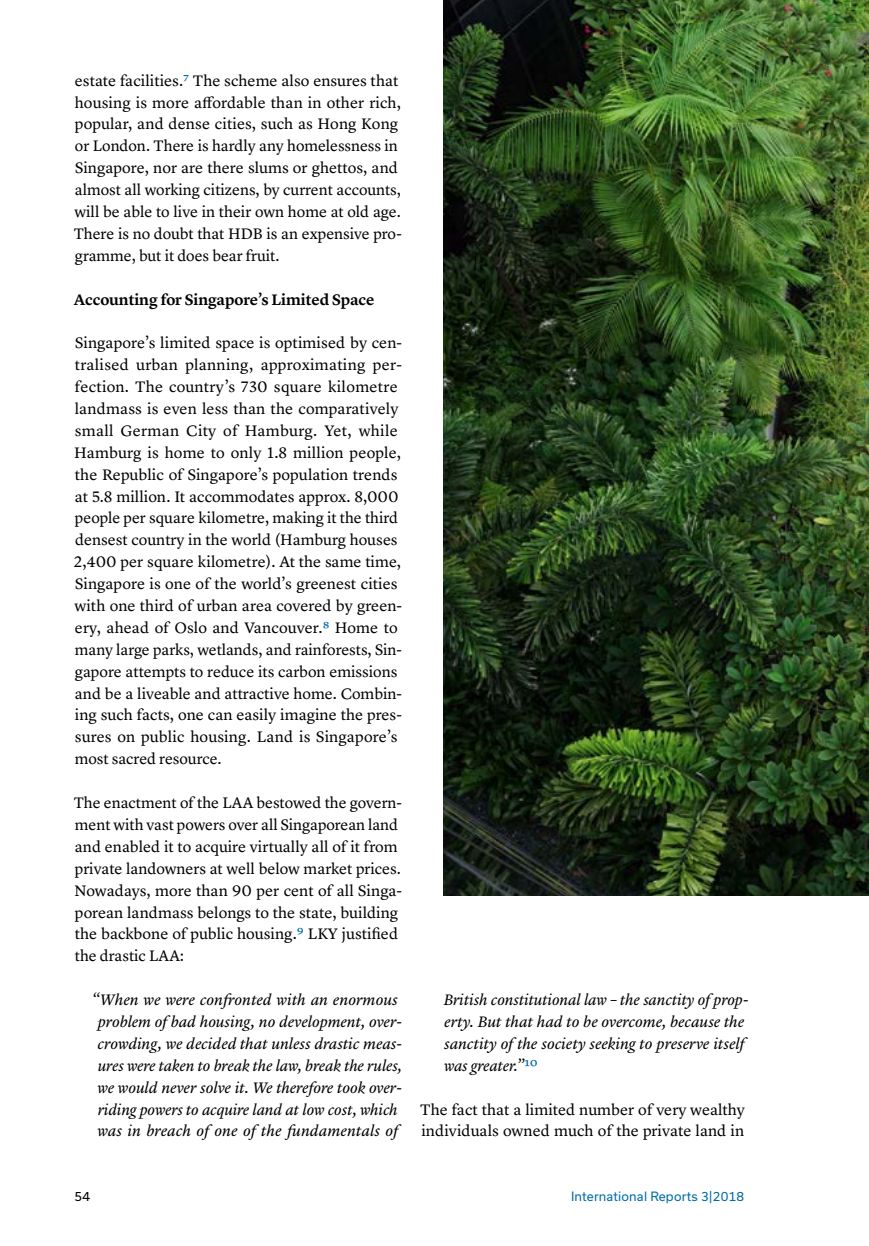
<style>
.page{position:relative;width:869px;height:1246px;background:#fff}
.page>*{position:absolute;margin:0;border:0;box-sizing:border-box;transform-origin:0 0}
.t1{font:15.75px/21.9px "Lyon Text";color:#000}
.t2{font:italic 15.75px/21.9px "Lyon Text";letter-spacing:-.005em;color:#000;text-align:center}
.t3{font:600 15.75px "Lyon Text";color:#000}
.t4{font:12.25px "Usual";letter-spacing:.015em;color:#006ca6}
.t5{font:12.25px "Usual";color:#000}
.s1{color:#006ca6}
.s2{font-style:normal;color:#006ca6}
</style>
<div class="page">
<img style="left:443px;top:0;width:425px;height:895px">
<p class="t1" style="left:74px;top:68px;width:329px">estate facilities.<span class="s1">7</span> The scheme also ensures that housing is more affordable than in other rich, popular, and dense cities, such as Hong Kong or London. There is hardly any homelessness in Singapore, nor are there slums or ghettos, and almost all working citizens, by current accounts, will be able to live in their own home at old age.<br>There is no doubt that HDB is an expensive pro&shy;gramme, but it does bear fruit.</p>
<p class="t3" style="left:74px;top:287px;width:302px">Accounting for Singapore’s Limited Space</p>
<p class="t1" style="left:74px;top:331px;width:329px">Singapore’s limited space is optimised by cen&shy;tralised urban planning, approximating per&shy;fection. The country’s 730 square kilometre landmass is even less than the comparatively small German City of Hamburg. Yet, while Hamburg is home to only 1.8 million people, the Republic of Singapore’s population trends at 5.8 million. It accommodates approx. 8,000 people per square kilometre, making it the third densest country in the world (Hamburg houses 2,400 per square kilometre). At the same time, Singapore is one of the world’s greenest cities with one third of urban area covered by green&shy;ery, ahead of Oslo and Vancouver.<span class="s1">8</span> Home to many large parks, wetlands, and rainforests, Sin&shy;gapore attempts to reduce its carbon emissions and be a liveable and attractive home. Combin&shy;ing such facts, one can easily imagine the pres&shy;sures on public housing. Land is Singapore’s most sacred resource.</p>
<p class="t1" style="left:74px;top:790px;width:330px">The enactment of the LAA bestowed the govern&shy;ment with vast powers over all Singaporean land and enabled it to acquire virtually all of it from private landowners at well below market prices.<br>Nowadays, more than 90 per cent of all Singa&shy;porean landmass belongs to the state, building the backbone of public housing.<span class="s1">9</span> LKY justified the drastic LAA:</p>
<p class="t2" style="left:91px;top:987px;width:312px">“When we were confronted with an enormous problem of bad housing, no development, over&shy;crowding, we decided that unless drastic meas&shy;ures were taken to break the law, break the rules, we would never solve it. We therefore took over&shy;riding powers to acquire land at low cost, which was in breach of one of the fundamentals of</p>
<p class="t2" style="left:443px;top:987px;width:306px;text-align:left">British constitutional law – the sanctity of prop&shy;erty. But that had to be overcome, because the sanctity of the society seeking to preserve itself was greater.”<span class="s2">10</span></p>
<p class="t1" style="left:420px;top:1096px;width:326px">The fact that a limited number of very wealthy individuals owned much of the private land in</p>
<p class="t5" style="left:75px;top:1188px;width:17px">54</p>
<p class="t4" style="left:570px;top:1188px;width:175px">International Reports 3|2018</p>
</div>
